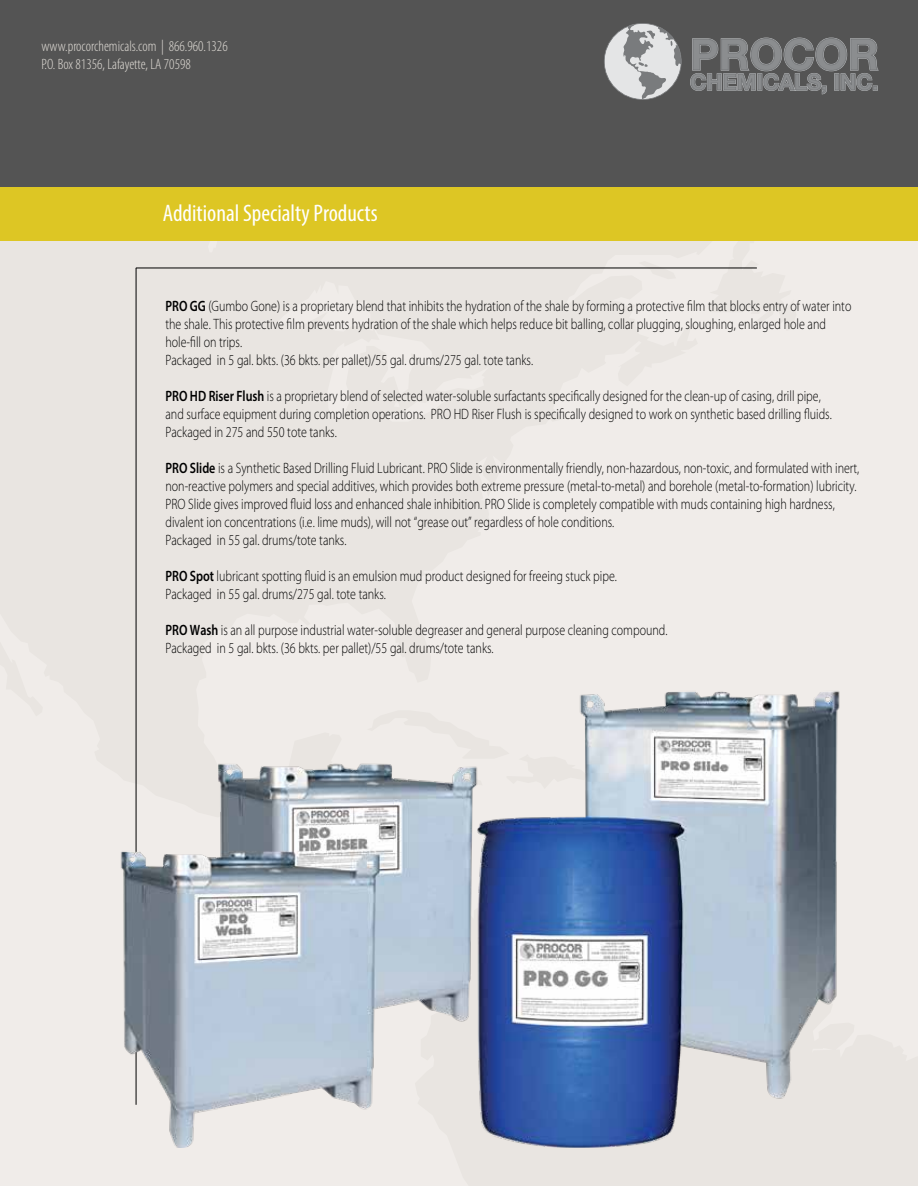
<style>
.page{position:relative;width:918px;height:1188px;background:#fff}
.page>*{position:absolute;margin:0;border:0;box-sizing:border-box;transform-origin:0 0}
.t1{font:condensed 24px "Myriad Pro";color:#fff}
.t2{font:300 15px/18px "Myriad Pro";color:#000;scale:.8 1}
.t3{font:300 condensed 15px/18px "Myriad Pro";color:#e0dcd6}
.s1{font-weight:600}
</style>
<div class="page">
<div style="left:1px;top:0;width:917px;height:1186px;background:#f0ece9"></div>
<div style="left:1px;top:0;width:917px;height:187px;background:#545454"></div>
<div style="left:1px;top:187px;width:917px;height:54px;background:#ddc624"></div>
<svg style="left:690px;top:37px;width:189px;height:58px"></svg>
<svg style="left:604px;top:23px;width:78px;height:77px"></svg>
<hr style="left:136px;top:268px;width:1px;height:837px;background:#000">
<hr style="left:136px;top:268px;width:621px;height:1px;background:#000">
<img style="left:120px;top:679px;width:720px;height:469px">
<p class="t3" style="left:41px;top:38px;width:188px">www.procorchemicals.com | 866.960.1326<br>P.O. Box 81356, Lafayette, LA 70598</p>
<h1 class="t1" style="left:163px;top:199px;width:216px">Additional Specialty Products</h1>
<p class="t2" style="left:165px;top:297px;width:859px"><span class="s1">PRO GG</span> (Gumbo Gone) is a proprietary blend that inhibits the hydration of the shale by forming a protective film that blocks entry of water into the shale. This protective film prevents hydration of the shale which helps reduce bit balling, collar plugging, sloughing, enlarged hole and hole-fill on trips.<br>Packaged in 5 gal. bkts. (36 bkts. per pallet)/55 gal. drums/275 gal. tote tanks.</p>
<p class="t2" style="left:165px;top:387px;width:834px"><span class="s1">PRO HD Riser Flush</span> is a proprietary blend of selected water-soluble surfactants specifically designed for the clean-up of casing, drill pipe, and surface equipment during completion operations. PRO HD Riser Flush is specifically designed to work on synthetic based drilling fluids.<br>Packaged in 275 and 550 tote tanks.</p>
<p class="t2" style="left:165px;top:459px;width:869px"><span class="s1">PRO Slide</span> is a Synthetic Based Drilling Fluid Lubricant. PRO Slide is environmentally friendly, non-hazardous, non-toxic, and formulated with inert, non-reactive polymers and special additives, which provides both extreme pressure (metal-to-metal) and borehole (metal-to-formation) lubricity.<br>PRO Slide gives improved fluid loss and enhanced shale inhibition. PRO Slide is completely compatible with muds containing high hardness, divalent ion concentrations (i.e. lime muds), will not “grease out” regardless of hole conditions.<br>Packaged in 55 gal. drums/tote tanks.</p>
<p class="t2" style="left:165px;top:567px;width:566px"><span class="s1">PRO Spot</span> lubricant spotting fluid is an emulsion mud product designed for freeing stuck pipe.<br>Packaged in 55 gal. drums/275 gal. tote tanks.</p>
<p class="t2" style="left:165px;top:621px;width:629px"><span class="s1">PRO Wash</span> is an all purpose industrial water-soluble degreaser and general purpose cleaning compound.<br>Packaged in 5 gal. bkts. (36 bkts. per pallet)/55 gal. drums/tote tanks.</p>
</div>
